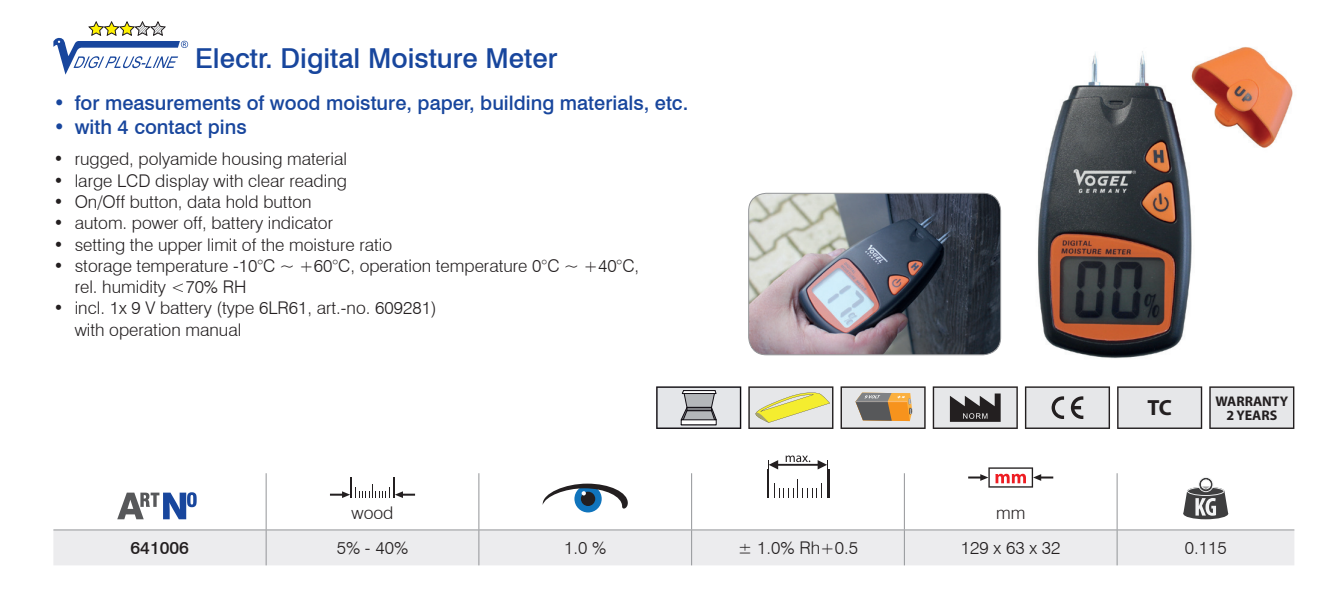
<style>
.page{position:relative;width:1319px;height:599px;background:#fff}
.page>*{position:absolute;margin:0;border:0;box-sizing:border-box;transform-origin:0 0}
.t1{font:500 27.5px "Swiss 721 BT";color:#18469d}
.t2{font:700 22px "Myriad Pro";color:#231f20}
.t3{font:500 20px "Swiss 721 BT";color:#18469d}
.t4{font:300 17.5px/21.2px "Swiss 721 BT";color:#231f20}
.t5{font:500 17.5px "Swiss 721 BT";color:#231f20}
.t6{font:700 14px/14.2px "Myriad Pro";color:#231f20;text-align:center}
</style>
<div class="page">
<svg style="left:53px;top:21px;width:135px;height:54px"></svg>
<svg style="left:656px;top:386px;width:85px;height:43px"></svg>
<div style="left:681px;top:420px;width:35px;height:5px;background:#fff"></div>
<div style="left:686px;top:407px;width:25px;height:4px;border:1px solid #0f0c12"></div>
<svg style="left:748px;top:386px;width:85px;height:43px"></svg>
<svg style="left:840px;top:386px;width:85px;height:43px"></svg>
<svg style="left:932px;top:386px;width:85px;height:43px"></svg>
<svg style="left:1024px;top:386px;width:85px;height:43px"></svg>
<svg style="left:1117px;top:386px;width:84px;height:43px"></svg>
<svg style="left:1209px;top:386px;width:85px;height:43px"></svg>
<svg style="left:117px;top:473px;width:1112px;height:56px"></svg>
<div style="left:53px;top:530px;width:1241px;height:35px;background:#ececee"></div>
<hr style="left:266px;top:473px;width:1px;height:57px;background:#939598">
<hr style="left:478px;top:473px;width:1px;height:57px;background:#939598">
<hr style="left:691px;top:473px;width:1px;height:57px;background:#939598">
<hr style="left:903px;top:473px;width:1px;height:57px;background:#939598">
<hr style="left:1116px;top:473px;width:1px;height:57px;background:#939598">
<hr style="left:53px;top:529px;width:213px;height:1px;background:#939598">
<hr style="left:266px;top:529px;width:213px;height:1px;background:#939598">
<hr style="left:266px;top:530px;width:1px;height:35px;background:#939598">
<hr style="left:479px;top:529px;width:212px;height:1px;background:#939598">
<hr style="left:478px;top:530px;width:1px;height:35px;background:#939598">
<hr style="left:691px;top:529px;width:213px;height:1px;background:#939598">
<hr style="left:691px;top:530px;width:1px;height:35px;background:#939598">
<hr style="left:904px;top:529px;width:212px;height:1px;background:#939598">
<hr style="left:903px;top:530px;width:1px;height:35px;background:#939598">
<hr style="left:1116px;top:529px;width:178px;height:1px;background:#939598">
<hr style="left:1116px;top:530px;width:1px;height:35px;background:#939598">
<svg style="left:117px;top:492px;width:80px;height:27px"></svg>
<svg style="left:330px;top:478px;width:85px;height:20px"></svg>
<div style="left:574px;top:485px;width:27px;height:27px;background:#1074bc;border-radius:50%"></div>
<svg style="left:542px;top:484px;width:85px;height:26px"></svg>
<hr style="left:766px;top:470px;width:2px;height:28px;background:#231f20">
<hr style="left:827px;top:470px;width:2px;height:28px;background:#231f20">
<svg style="left:773px;top:479px;width:48px;height:19px"></svg>
<svg style="left:768px;top:455px;width:60px;height:14px"></svg>
<svg style="left:968px;top:467px;width:85px;height:21px"></svg>
<div style="left:1183px;top:508px;width:44px;height:11px;background:#3e3e3f;border-radius:50%"></div>
<svg style="left:1183px;top:477px;width:44px;height:39px"></svg>
<img style="left:1037px;top:47px;width:256px;height:312px">
<img style="left:748px;top:193px;width:252px;height:162px">
<div style="left:748px;top:193px;width:252px;height:162px;border:1px solid #939598;border-radius:18px"></div>
<h1 class="t1" style="left:195px;top:41px;width:364px">Electr. Digital Moisture Meter</h1>
<p class="t3" style="left:53px;top:91px;width:636px">• for measurements of wood moisture, paper, building materials, etc.</p>
<p class="t3" style="left:53px;top:114px;width:195px">• with 4 contact pins</p>
<p class="t4" style="left:53px;top:148px;width:295px">• rugged, polyamide housing material</p>
<p class="t4" style="left:53px;top:170px;width:295px">• large LCD display with clear reading</p>
<p class="t4" style="left:53px;top:191px;width:260px">• On/Off button, data hold button</p>
<p class="t4" style="left:53px;top:212px;width:281px">• autom. power off, battery indicator</p>
<p class="t4" style="left:53px;top:233px;width:340px">• setting the upper limit of the moisture ratio</p>
<p class="t4" style="left:75px;top:255px;width:566px;text-indent:-21px">• storage temperature -10°C ~ +60°C, operation temperature 0°C ~ +40°C, rel. humidity &lt;70% RH</p>
<p class="t4" style="left:75px;top:297px;width:363px;text-indent:-21px">• incl. 1x 9 V battery (type 6LR61, art.-no. 609281) with operation manual</p>
<p class="t4" style="left:351px;top:502px;width:43px">wood</p>
<p class="t4" style="left:995px;top:502px;width:31px">mm</p>
<p class="t2" style="left:1147px;top:393px;width:26px">TC</p>
<p class="t6" style="left:1215px;top:393px;width:74px">WARRANTY<br>2 YEARS</p>
<p class="t5" style="left:130px;top:538px;width:60px">641006</p>
<p class="t4" style="left:337px;top:537px;width:73px">5% - 40%</p>
<p class="t4" style="left:564px;top:537px;width:44px">1.0 %</p>
<p class="t4" style="left:737px;top:537px;width:121px">± 1.0% Rh+0.5</p>
<p class="t4" style="left:960px;top:537px;width:101px">129 x 63 x 32</p>
<p class="t4" style="left:1184px;top:537px;width:43px">0.115</p>
</div>
